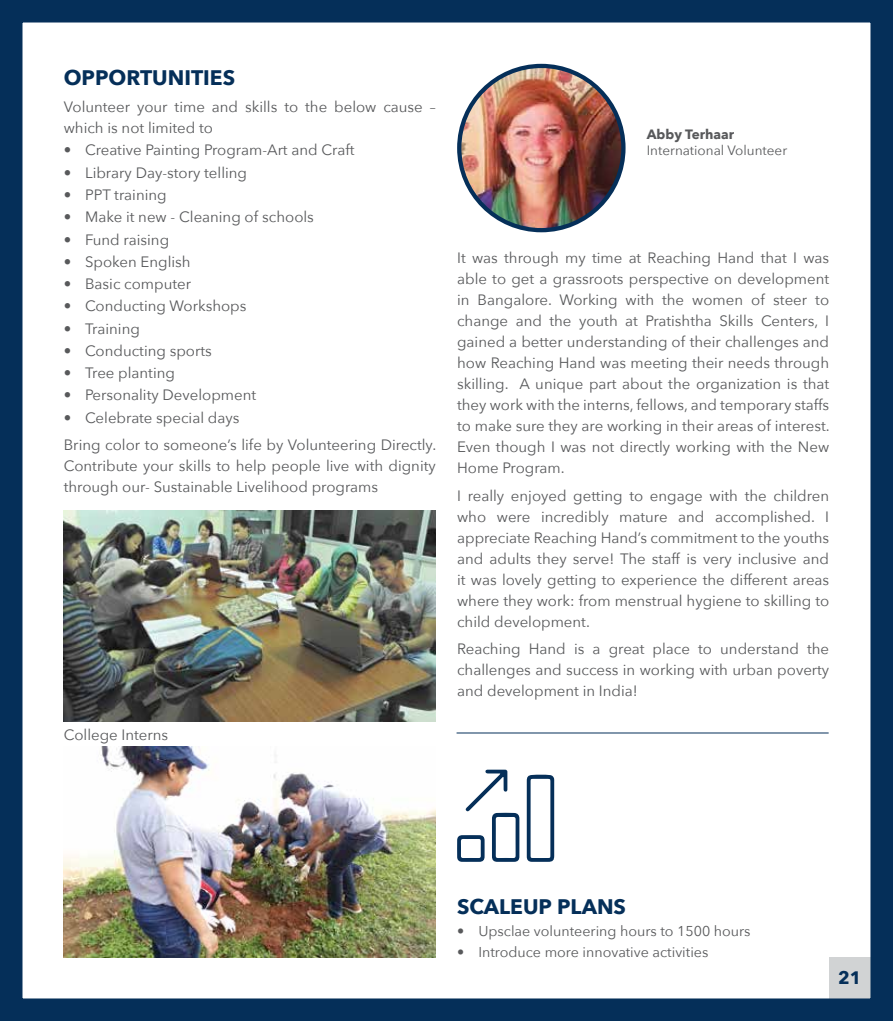
<style>
.page{position:relative;width:893px;height:1021px;background:#fff}
.page>*{position:absolute;margin:0;border:0;box-sizing:border-box;transform-origin:0 0}
.t1{font:700 21px "Avenir Next";color:#052f59}
.t2{font:700 18px "Avenir Next";color:#052f59}
.t3{font:15px/21px "Avenir Next";color:#58595b;text-align:justify}
.t4{font:14.25px "Avenir Next";color:#58595b}
.t5{font:13.5px "Avenir Next";color:#58595b}
.t6{font:700 13.5px "Avenir Next";color:#58595b}
</style>
<div class="page">
<div style="left:829px;top:957px;width:41px;height:41px;background:#d1d3d4"></div>
<img style="left:459px;top:66px;width:164px;height:164px;border-radius:82px">
<div style="left:457px;top:64px;width:169px;height:168px;border:4px solid #052f59;border-radius:50%"></div>
<svg style="left:527px;top:774px;width:27px;height:87px"></svg>
<svg style="left:457px;top:769px;width:62px;height:92px"></svg>
<hr style="left:457px;top:732px;width:372px;height:1px;background:#052f59">
<img style="left:64px;top:510px;width:372px;height:211px">
<img style="left:64px;top:746px;width:372px;height:211px">
<div style="left:0;top:0;width:893px;height:1020px;border:22px solid #052f59"></div>
<h1 class="t1" style="left:64px;top:59px;width:173px">OPPORTUNITIES</h1>
<p class="t3" style="left:64px;top:96px;width:374px">Volunteer your time and skills to the below cause – which is not limited to</p>
<p class="t3" style="left:64px;top:139px;width:292px">• Creative Painting Program-Art and Craft</p>
<p class="t3" style="left:64px;top:161px;width:185px">• Library Day-story telling</p>
<p class="t3" style="left:64px;top:184px;width:104px">• PPT training</p>
<p class="t3" style="left:64px;top:206px;width:252px">• Make it new - Cleaning of schools</p>
<p class="t3" style="left:64px;top:228px;width:107px">• Fund raising</p>
<p class="t3" style="left:64px;top:250px;width:128px">• Spoken English</p>
<p class="t3" style="left:64px;top:273px;width:129px">• Basic computer</p>
<p class="t3" style="left:64px;top:295px;width:184px">• Conducting Workshops</p>
<p class="t3" style="left:64px;top:317px;width:78px">• Training</p>
<p class="t3" style="left:64px;top:339px;width:149px">• Conducting sports</p>
<p class="t3" style="left:64px;top:361px;width:113px">• Tree planting</p>
<p class="t3" style="left:64px;top:384px;width:194px">• Personality Development</p>
<p class="t3" style="left:64px;top:403px;width:374px;line-height:27.3px">• Celebrate special days<br>Bring color to someone’s life by Volunteering Directly.</p>
<p class="t3" style="left:64px;top:454px;width:374px">Contribute your skills to help people live with dignity through our- Sustainable Livelihood programs</p>
<p class="t3" style="left:64px;top:723px;width:106px">College Interns</p>
<p class="t6" style="left:647px;top:122px;width:89px">Abby Terhaar</p>
<p class="t5" style="left:647px;top:139px;width:142px">International Volunteer</p>
<p class="t3" style="left:457px;top:247px;width:374px">It was through my time at Reaching Hand that I was able to get a grassroots perspective on development in Bangalore. Working with the women of steer to change and the youth at Pratishtha Skills Centers, I gained a better understanding of their challenges and how Reaching Hand was meeting their needs through skilling. A unique part about the organization is that they work with the interns, fellows, and temporary staffs to make sure they are working in their areas of interest.<br>Even though I was not directly working with the New Home Program.</p>
<p class="t3" style="left:457px;top:484px;width:374px">I really enjoyed getting to engage with the children who were incredibly mature and accomplished. I appreciate Reaching Hand’s commitment to the youths and adults they serve! The staff is very inclusive and it was lovely getting to experience the different areas where they work: from menstrual hygiene to skilling to child development.</p>
<p class="t3" style="left:457px;top:638px;width:374px">Reaching Hand is a great place to understand the challenges and success in working with urban poverty and development in India!</p>
<h1 class="t1" style="left:457px;top:888px;width:170px">SCALEUP PLANS</h1>
<p class="t4" style="left:457px;top:918px;width:295px">• Upsclae volunteering hours to 1500 hours</p>
<p class="t4" style="left:457px;top:940px;width:253px">• Introduce more innovative activities</p>
<p class="t2" style="left:838px;top:962px;width:25px">21</p>
</div>
